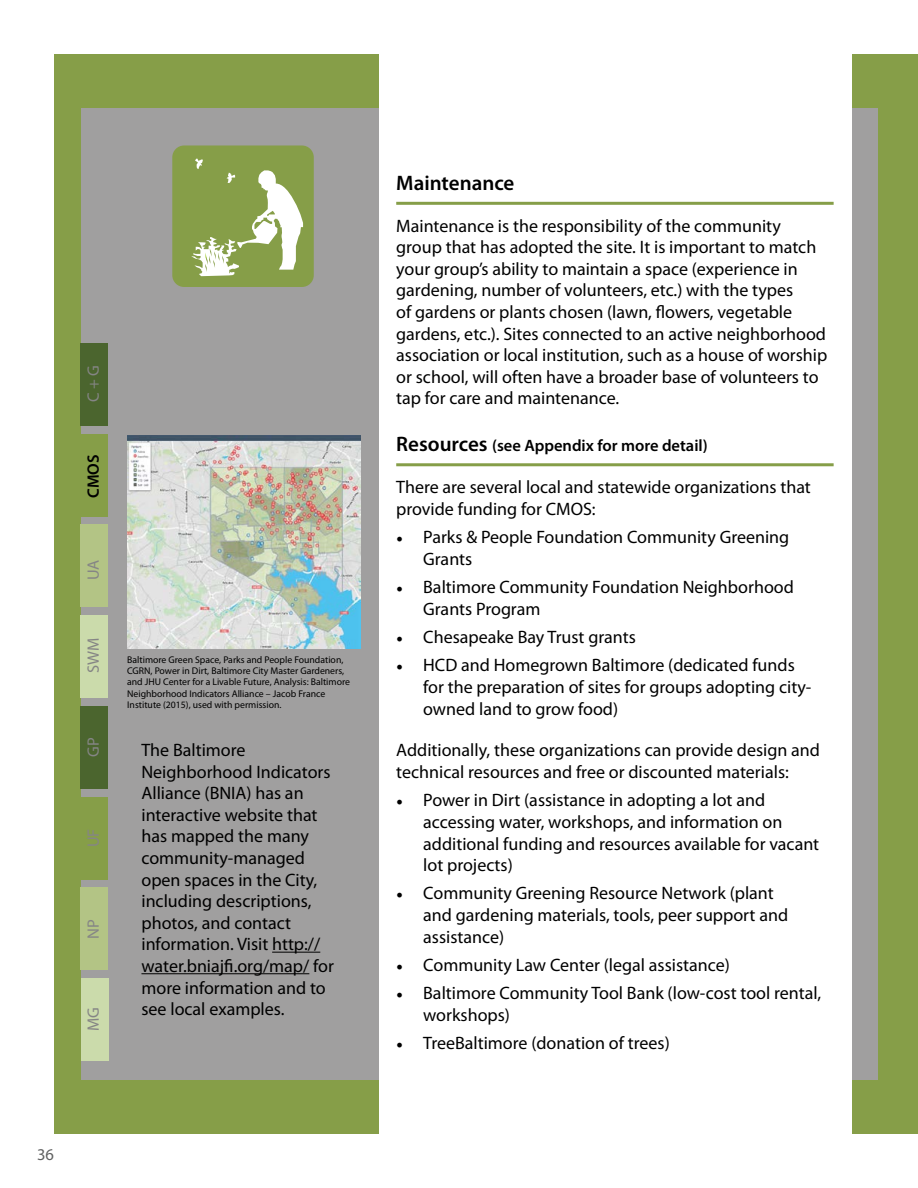
<style>
.page{position:relative;width:918px;height:1188px;background:#fff}
.page>*{position:absolute;margin:0;border:0;box-sizing:border-box;transform-origin:0 0}
.t1{font:600 21px "Myriad Pro";color:#000}
.t2{font:18px/21.6px "Myriad Pro";color:#000}
.t3{font:600 16.5px "Myriad Pro";color:#000}
.t4{font:16.5px "Myriad Pro";color:#858585}
.t5{font:16.5px "Myriad Pro";color:#606161}
.t6{font:9.75px/11.2px "Myriad Pro";color:#000}
.s1{font-size:21px}
.s2{font-family:"Minion Pro"}
</style>
<div class="page">
<div style="left:54px;top:54px;width:864px;height:1080px;background:#869e48"></div>
<div style="left:81px;top:108px;width:797px;height:972px;background:#a09f9f"></div>
<div style="left:380px;top:0;width:472px;height:1188px;background:#fff"></div>
<div style="left:80px;top:434px;width:28px;height:82px;background:#869e48"></div>
<div style="left:80px;top:525px;width:28px;height:82px;background:#b3c485"></div>
<div style="left:80px;top:616px;width:28px;height:82px;background:#cbdbab"></div>
<div style="left:80px;top:706px;width:28px;height:82px;background:#4b652e"></div>
<div style="left:80px;top:797px;width:28px;height:82px;background:#869e48"></div>
<div style="left:80px;top:888px;width:28px;height:82px;background:#b3c485"></div>
<div style="left:81px;top:978px;width:28px;height:83px;background:#cbdbab"></div>
<div style="left:80px;top:343px;width:28px;height:83px;background:#4b652e"></div>
<div style="left:172px;top:146px;width:142px;height:141px;background:#869e48;border-radius:12px"></div>
<svg style="left:191px;top:159px;width:112px;height:117px"></svg>
<hr style="left:396px;top:202px;width:438px;height:3px;background:#869e48">
<hr style="left:396px;top:463px;width:438px;height:3px;background:#869e48">
<hr style="left:272px;top:952px;width:48px;height:1px;background:#000">
<hr style="left:141px;top:973px;width:168px;height:1px;background:#000">
<img style="left:127px;top:436px;width:233px;height:212px">
<p class="t4" style="left:83px;top:402px;width:39px;rotate:-90deg">C + G</p>
<p class="t3" style="left:83px;top:498px;width:45px;rotate:-90deg">CMOS</p>
<p class="t4" style="left:83px;top:580px;width:22px;rotate:-90deg">UA</p>
<p class="t4" style="left:83px;top:673px;width:37px;rotate:-90deg">SWM</p>
<p class="t4" style="left:83px;top:757px;width:21px;rotate:-90deg">GP</p>
<p class="t4" style="left:83px;top:847px;width:20px;rotate:-90deg">UF</p>
<p class="t4" style="left:83px;top:939px;width:21px;rotate:-90deg">NP</p>
<p class="t4" style="left:83px;top:1031px;width:25px;rotate:-90deg">MG</p>
<p class="t6" style="left:127px;top:654px;width:224px">Baltimore Green Space, Parks and People Foundation, CGRN, Power in Dirt, Baltimore City Master Gardeners, and JHU Center for a Livable Future, Analysis: Baltimore Neighborhood Indicators Alliance – Jacob France Institute (2015), used with permission.</p>
<p class="t2" style="left:141px;top:739px;width:194px">The Baltimore<br>Neighborhood Indicators<br>Alliance (BNIA) has an interactive website that has mapped the many community-managed open spaces in the City, including descriptions, photos, and contact information. Visit http:// water.bniajfi.org/map/ for more information and to see local examples.</p>
<p class="t5" style="left:37px;top:1144px;width:18px">36</p>
<p class="t1" style="left:396px;top:169px;width:120px">Maintenance</p>
<p class="t2" style="left:396px;top:215px;width:433px">Maintenance is the responsibility of the community group that has adopted the site. It is important to match your group’s ability to maintain a space (experience in gardening, number of volunteers, etc.) with the types<br>of gardens or plants chosen (lawn, flowers, vegetable gardens, etc.). Sites connected to an active neighborhood association or local institution, such as a house of worship or school, will often have a broader base of volunteers to tap for care and maintenance.</p>
<p class="t3" style="left:396px;top:435px;width:313px"><span class="s1">Resources</span> (see Appendix for more detail)</p>
<p class="t2" style="left:396px;top:476px;width:416px">There are several local and statewide organizations that provide funding for CMOS:</p>
<p class="t2" style="left:423px;top:526px;width:368px;text-indent:-27px"><span class="s2">•</span> Parks &amp; People Foundation Community Greening<br>Grants</p>
<p class="t2" style="left:423px;top:576px;width:372px;text-indent:-27px"><span class="s2">•</span> Baltimore Community Foundation Neighborhood<br>Grants Program</p>
<p class="t2" style="left:396px;top:626px;width:241px"><span class="s2">•</span> Chesapeake Bay Trust grants</p>
<p class="t2" style="left:423px;top:654px;width:390px;text-indent:-27px"><span class="s2">•</span> HCD and Homegrown Baltimore (dedicated funds for the preparation of sites for groups adopting city&shy;owned land to grow food)</p>
<p class="t2" style="left:396px;top:739px;width:425px">Additionally, these organizations can provide design and technical resources and free or discounted materials:</p>
<p class="t2" style="left:423px;top:789px;width:398px;text-indent:-27px"><span class="s2">•</span> Power in Dirt (assistance in adopting a lot and accessing water, workshops, and information on additional funding and resources available for vacant lot projects)</p>
<p class="t2" style="left:423px;top:882px;width:366px;text-indent:-27px"><span class="s2">•</span> Community Greening Resource Network (plant and gardening materials, tools, peer support and assistance)</p>
<p class="t2" style="left:396px;top:954px;width:335px"><span class="s2">•</span> Community Law Center (legal assistance)</p>
<p class="t2" style="left:423px;top:982px;width:400px;text-indent:-27px"><span class="s2">•</span> Baltimore Community Tool Bank (low-cost tool rental, workshops)</p>
<p class="t2" style="left:396px;top:1032px;width:275px"><span class="s2">•</span> TreeBaltimore (donation of trees)</p>
</div>
